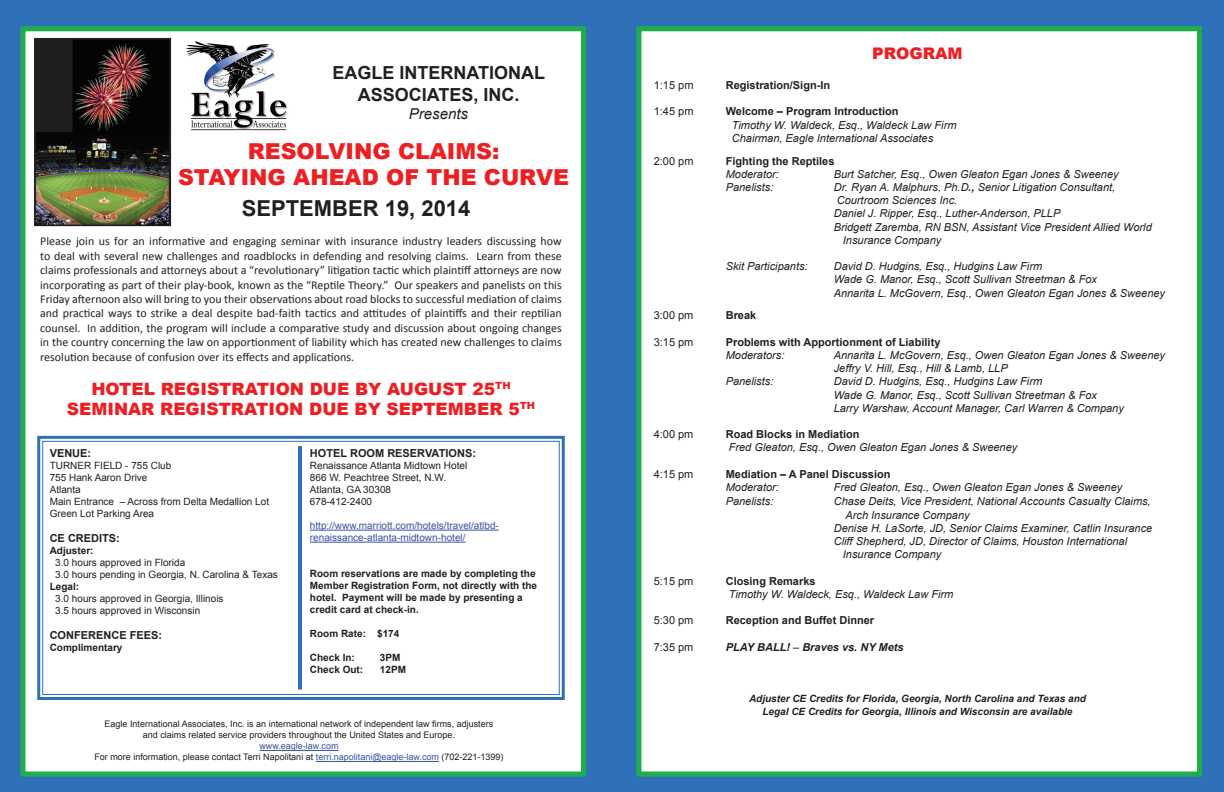
<style>
.page{position:relative;width:1224px;height:792px;background:#2f71b9}
.page>*{position:absolute;margin:0;border:0;box-sizing:border-box;transform-origin:0 0}
.t1{font:900 22px/26.4px "Arial";color:#ee1f23;text-align:center}
.t2{font:700 22px "Arial";color:#231f20}
.t3{font:700 18px/21.6px "Arial";color:#231f20;text-align:center}
.t4{font:900 17px/20px "Arial";color:#ee1f23;text-align:center}
.t5{font:900 16px "Arial";color:#ee1f23}
.t6{font:italic 15px "Arial";color:#231f20}
.t7{font:12px/14.4px "Calibri";color:#231f20;text-align:justify}
.t8{font:italic 11px/13.2px "Arial";color:#231f20}
.t9{font:700 11px "Arial";color:#231f20}
.t10{font:11px "Arial";color:#231f20}
.t11{font:italic 700 11px "Arial";color:#231f20}
.t12{font:10px/12px "Arial";color:#231f20}
.t13{font:700 10px/12px "Arial";color:#231f20}
.t14{font:italic 700 10px/13.2px "Arial";color:#231f20;text-align:center}
.t15{font:10px/12px "Arial";color:#3853a3}
.t16{font:9px/11px "Arial";color:#231f20;text-align:center}
.s1{color:#3853a3}
.s2{font-family:"Calibri";font-weight:700}
.s3{font-weight:700}
.s4{font-weight:400;font-style:normal}
</style>
<div class="page">
<div style="left:636px;top:26px;width:566px;height:750px;background:#fff;border:5px solid #20ae4b"></div>
<div style="left:20px;top:26px;width:566px;height:750px;background:#fff;border:5px solid #20ae4b"></div>
<img style="left:33px;top:37px;width:139px;height:190px">
<img style="left:186px;top:41px;width:102px;height:90px">
<svg style="left:37px;top:435px;width:528px;height:265px"></svg>
<div style="left:42px;top:441px;width:518px;height:254px;border:1px solid #2f71b9"></div>
<hr style="left:259px;top:750px;width:80px;height:1px;background:#3853a3">
<hr style="left:316px;top:761px;width:123px;height:1px;background:#3853a3">
<hr style="left:310px;top:530px;width:189px;height:1px;background:#3853a3">
<hr style="left:310px;top:542px;width:156px;height:1px;background:#3853a3">
<hr style="left:298px;top:446px;width:4px;height:244px;background:#2f71b9">
<h2 class="t3" style="left:332px;top:62px;width:214px">EAGLE INTERNATIONAL<br>ASSOCIATES, INC.</h2>
<h3 class="t6" style="left:409px;top:104px;width:61px">Presents</h3>
<h1 class="t1" style="left:178px;top:137px;width:393px">RESOLVING CLAIMS:<br>STAYING AHEAD OF THE CURVE</h1>
<h1 class="t2" style="left:242px;top:194px;width:230px">SEPTEMBER 19, 2014</h1>
<p class="t7" style="left:40px;top:234px;width:523px">Please join us for an informative and engaging seminar with insurance industry leaders discussing how to deal with several new challenges and roadblocks in defending and resolving claims. Learn from these claims professionals and attorneys about a “revolutionary” litigation tactic which plaintiff attorneys are now incorporating as part of their play-book, known as the “Reptile Theory.” Our speakers and panelists on this Friday afternoon also will bring to you their observations about road blocks to successful mediation of claims and practical ways to strike a deal despite bad-faith tactics and attitudes of plaintiffs and their reptilian counsel. In addition, the program will include a comparative study and discussion about ongoing changes in the country concerning the law on apportionment of liability which has created new challenges to claims resolution because of confusion over its effects and applications.</p>
<h3 class="t4" style="left:67px;top:378px;width:470px">HOTEL REGISTRATION DUE BY AUGUST 25<sup>TH<br></sup>SEMINAR REGISTRATION DUE BY SEPTEMBER 5<sup>TH</sup></h3>
<p class="t9" style="left:50px;top:446px;width:43px">VENUE:</p>
<p class="t12" style="left:50px;top:460px;width:221px">TURNER FIELD - 755 Club<br>755 Hank Aaron Drive<br>Atlanta<br>Main Entrance – Across from Delta Medallion Lot<br>Green Lot Parking Area</p>
<p class="t9" style="left:50px;top:531px;width:72px">CE CREDITS:</p>
<p class="t13" style="left:50px;top:545px;width:45px">Adjuster:</p>
<p class="t12" style="left:55px;top:557px;width:224px">3.0 hours approved in Florida<br>3.0 hours pending in Georgia, N. Carolina &amp; Texas</p>
<p class="t13" style="left:50px;top:581px;width:31px">Legal:</p>
<p class="t12" style="left:55px;top:593px;width:170px">3.0 hours approved in Georgia, Illinois<br>3.5 hours approved in Wisconsin</p>
<p class="t9" style="left:50px;top:628px;width:114px">CONFERENCE FEES:</p>
<p class="t13" style="left:50px;top:642px;width:74px">Complimentary</p>
<p class="t9" style="left:310px;top:446px;width:168px">HOTEL ROOM RESERVATIONS:</p>
<p class="t12" style="left:310px;top:460px;width:159px">Renaissance Atlanta Midtown Hotel<br>866 W. Peachtree Street, N.W.<br>Atlanta, GA 30308<br>678-412-2400</p>
<p class="t15" style="left:310px;top:520px;width:190px">http://www.marriott.com/hotels/travel/atlbd&shy;renaissance-atlanta-midtown-hotel/</p>
<p class="t13" style="left:310px;top:568px;width:229px">Room reservations are made by completing the Member Registration Form, not directly with the hotel. Payment will be made by presenting a credit card at check-in.</p>
<p class="t13" style="left:310px;top:628px;width:91px">Room Rate: $174</p>
<p class="t13" style="left:310px;top:652px;width:47px">Check In:</p>
<p class="t13" style="left:380px;top:652px;width:22px">3PM</p>
<p class="t13" style="left:310px;top:664px;width:55px">Check Out:</p>
<p class="t13" style="left:380px;top:664px;width:28px">12PM</p>
<p class="t16" style="left:105px;top:719px;width:390px">Eagle International Associates, Inc. is an international network of independent law firms, adjusters and claims related service providers throughout the United States and Europe.</p>
<p class="t16" style="left:94px;top:741px;width:411px"><span class="s1">www.eagle-law.com<br></span>For more information, please contact Terri Napolitani at <span class="s1">terri.napolitani@eagle-law.com</span> (702-221-1399)</p>
<h3 class="t5" style="left:872px;top:42px;width:92px">PROGRAM</h3>
<p class="t10" style="left:654px;top:78px;width:41px">1:15 pm</p>
<p class="t9" style="left:726px;top:78px;width:106px">Registration/Sign-In</p>
<p class="t10" style="left:654px;top:104px;width:41px">1:45 pm</p>
<p class="t9" style="left:726px;top:104px;width:174px">Welcome – Program Introduction</p>
<p class="t8" style="left:732px;top:118px;width:226px">Timothy W. Waldeck, Esq., Waldeck Law Firm<br>Chairman, Eagle International Associates</p>
<p class="t10" style="left:654px;top:154px;width:41px">2:00 pm</p>
<p class="t9" style="left:726px;top:153px;width:110px">Fighting the Reptiles</p>
<p class="t8" style="left:726px;top:167px;width:55px">Moderator:</p>
<p class="t8" style="left:834px;top:167px;width:286px">Burt Satcher, Esq., Owen Gleaton Egan Jones &amp; Sweeney</p>
<p class="t8" style="left:726px;top:181px;width:49px">Panelists:</p>
<p class="t8" style="left:834px;top:181px;width:283px">Dr. Ryan A. Malphurs, Ph.D<span class="s2">.</span><span class="s3">,</span> Senior Litigation Consultant,</p>
<p class="t8" style="left:837px;top:194px;width:122px">Courtroom Sciences Inc.</p>
<p class="t8" style="left:834px;top:207px;width:228px">Daniel J. Ripper, Esq., Luther-Anderson, PLLP</p>
<p class="t8" style="left:834px;top:220px;width:320px">Bridgett Zaremba, RN BSN, Assistant Vice President Allied World</p>
<p class="t8" style="left:843px;top:233px;width:100px">Insurance Company</p>
<p class="t8" style="left:726px;top:260px;width:83px">Skit Participants:</p>
<p class="t8" style="left:834px;top:260px;width:333px">David D. Hudgins, Esq., Hudgins Law Firm<br>Wade G. Manor, Esq., Scott Sullivan Streetman &amp; Fox<br>Annarita L. McGovern, Esq., Owen Gleaton Egan Jones &amp; Sweeney</p>
<p class="t10" style="left:654px;top:308px;width:41px">3:00 pm</p>
<p class="t9" style="left:726px;top:308px;width:32px">Break</p>
<p class="t10" style="left:654px;top:335px;width:41px">3:15 pm</p>
<p class="t9" style="left:726px;top:335px;width:216px">Problems with Apportionment of Liability</p>
<p class="t8" style="left:726px;top:349px;width:60px">Moderators:</p>
<p class="t8" style="left:834px;top:349px;width:333px">Annarita L. McGovern, Esq., Owen Gleaton Egan Jones &amp; Sweeney<br>Jeffry V. Hill, Esq., Hill &amp; Lamb, LLP</p>
<p class="t8" style="left:726px;top:375px;width:49px">Panelists:</p>
<p class="t8" style="left:834px;top:375px;width:292px">David D. Hudgins, Esq., Hudgins Law Firm<br>Wade G. Manor, Esq., Scott Sullivan Streetman &amp; Fox<br>Larry Warshaw, Account Manager, Carl Warren &amp; Company</p>
<p class="t10" style="left:654px;top:427px;width:41px">4:00 pm</p>
<p class="t9" style="left:726px;top:427px;width:135px">Road Blocks in Mediation</p>
<p class="t8" style="left:729px;top:441px;width:290px">Fred Gleaton, Esq., Owen Gleaton Egan Jones &amp; Sweeney</p>
<p class="t10" style="left:654px;top:467px;width:41px">4:15 pm</p>
<p class="t9" style="left:726px;top:467px;width:166px">Mediation – A Panel Discussion</p>
<p class="t8" style="left:726px;top:481px;width:55px">Moderator:</p>
<p class="t8" style="left:834px;top:481px;width:290px">Fred Gleaton, Esq., Owen Gleaton Egan Jones &amp; Sweeney</p>
<p class="t8" style="left:726px;top:495px;width:49px">Panelists:</p>
<p class="t8" style="left:834px;top:495px;width:318px">Chase Deits, Vice President, National Accounts Casualty Claims,</p>
<p class="t8" style="left:846px;top:508px;width:126px">Arch Insurance Company</p>
<p class="t8" style="left:834px;top:521px;width:320px">Denise H. LaSorte, JD, Senior Claims Examiner, Catlin Insurance</p>
<p class="t8" style="left:834px;top:535px;width:295px">Cliff Shepherd, JD, Director of Claims, Houston International</p>
<p class="t8" style="left:843px;top:548px;width:100px">Insurance Company</p>
<p class="t10" style="left:654px;top:574px;width:41px">5:15 pm</p>
<p class="t9" style="left:726px;top:573px;width:91px">Closing Remarks</p>
<p class="t8" style="left:729px;top:587px;width:226px">Timothy W. Waldeck, Esq., Waldeck Law Firm</p>
<p class="t10" style="left:654px;top:613px;width:41px">5:30 pm</p>
<p class="t9" style="left:726px;top:613px;width:150px">Reception and Buffet Dinner</p>
<p class="t10" style="left:654px;top:640px;width:41px">7:35 pm</p>
<p class="t11" style="left:726px;top:639px;width:179px">PLAY BALL! <span class="s4">–</span> Braves vs. NY Mets</p>
<p class="t14" style="left:749px;top:692px;width:338px">Adjuster CE Credits for Florida, Georgia, North Carolina and Texas and<br>Legal CE Credits for Georgia, Illinois and Wisconsin are available</p>
</div>
